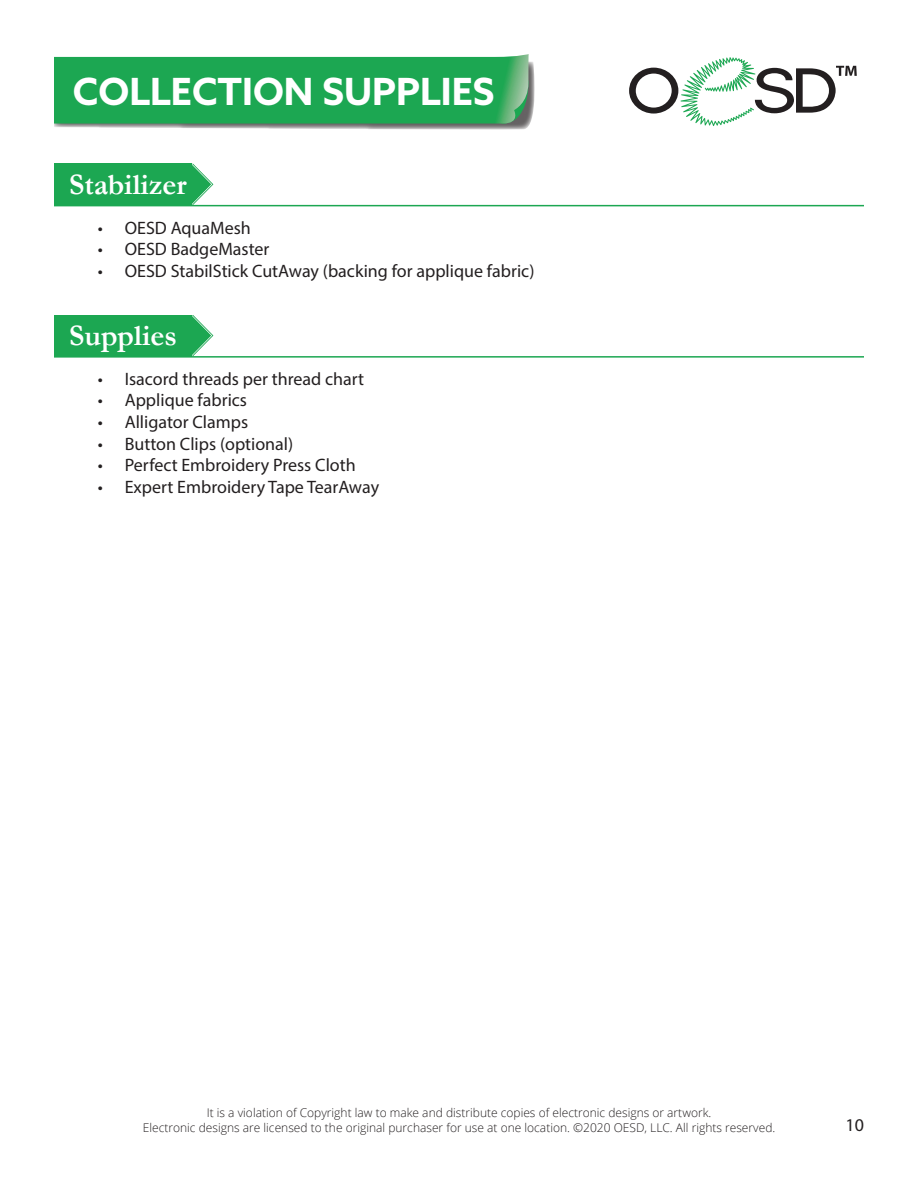
<style>
.page{position:relative;width:918px;height:1188px;background:#fff}
.page>*{position:absolute;margin:0;border:0;box-sizing:border-box;transform-origin:0 0}
.t1{font:700 37.5px "Azo Sans";color:#fff}
.t2{font:700 30px "Garamond";color:#fff}
.t3{font:18px "Myriad Pro";color:#231f20}
.t4{font:300 12px "Open Sans";color:#231f20}
</style>
<div class="page">
<svg style="left:54px;top:54px;width:481px;height:76px;background:#36ab63"></svg>
<svg style="left:629px;top:57px;width:228px;height:69px"></svg>
<div style="left:54px;top:164px;width:137px;height:41px;background:#1ca752"></div>
<svg style="left:191px;top:164px;width:22px;height:41px"></svg>
<hr style="left:54px;top:205px;width:810px;height:1px;background:#1ca752">
<hr style="left:54px;top:356px;width:810px;height:2px;background:#1ca752">
<div style="left:54px;top:315px;width:137px;height:41px;background:#1ca752"></div>
<svg style="left:191px;top:315px;width:22px;height:41px"></svg>
<h1 class="t1" style="left:73px;top:67px;width:423px">COLLECTION SUPPLIES</h1>
<p class="t2" style="left:69px;top:164px;width:119px">Stabilizer</p>
<p class="t3" style="left:98px;top:216px;width:155px">• OESD AquaMesh</p>
<p class="t3" style="left:98px;top:238px;width:173px">• OESD BadgeMaster</p>
<p class="t3" style="left:98px;top:260px;width:438px">• OESD StabilStick CutAway (backing for applique fabric)</p>
<p class="t2" style="left:69px;top:315px;width:109px">Supplies</p>
<p class="t3" style="left:98px;top:368px;width:268px">• Isacord threads per thread chart</p>
<p class="t3" style="left:98px;top:389px;width:151px">• Applique fabrics</p>
<p class="t3" style="left:98px;top:411px;width:152px">• Alligator Clamps</p>
<p class="t3" style="left:98px;top:433px;width:197px">• Button Clips (optional)</p>
<p class="t3" style="left:98px;top:454px;width:259px">• Perfect Embroidery Press Cloth</p>
<p class="t3" style="left:98px;top:476px;width:283px">• Expert Embroidery Tape TearAway</p>
<p class="t4" style="left:207px;top:1105px;width:506px">It is a violation of Copyright law to make and distribute copies of electronic designs or artwork.</p>
<p class="t4" style="left:143px;top:1119px;width:634px">Electronic designs are licensed to the original purchaser for use at one location. ©2020 OESD, LLC. All rights reserved.</p>
<p class="t3" style="left:846px;top:1114px;width:20px">10</p>
</div>
